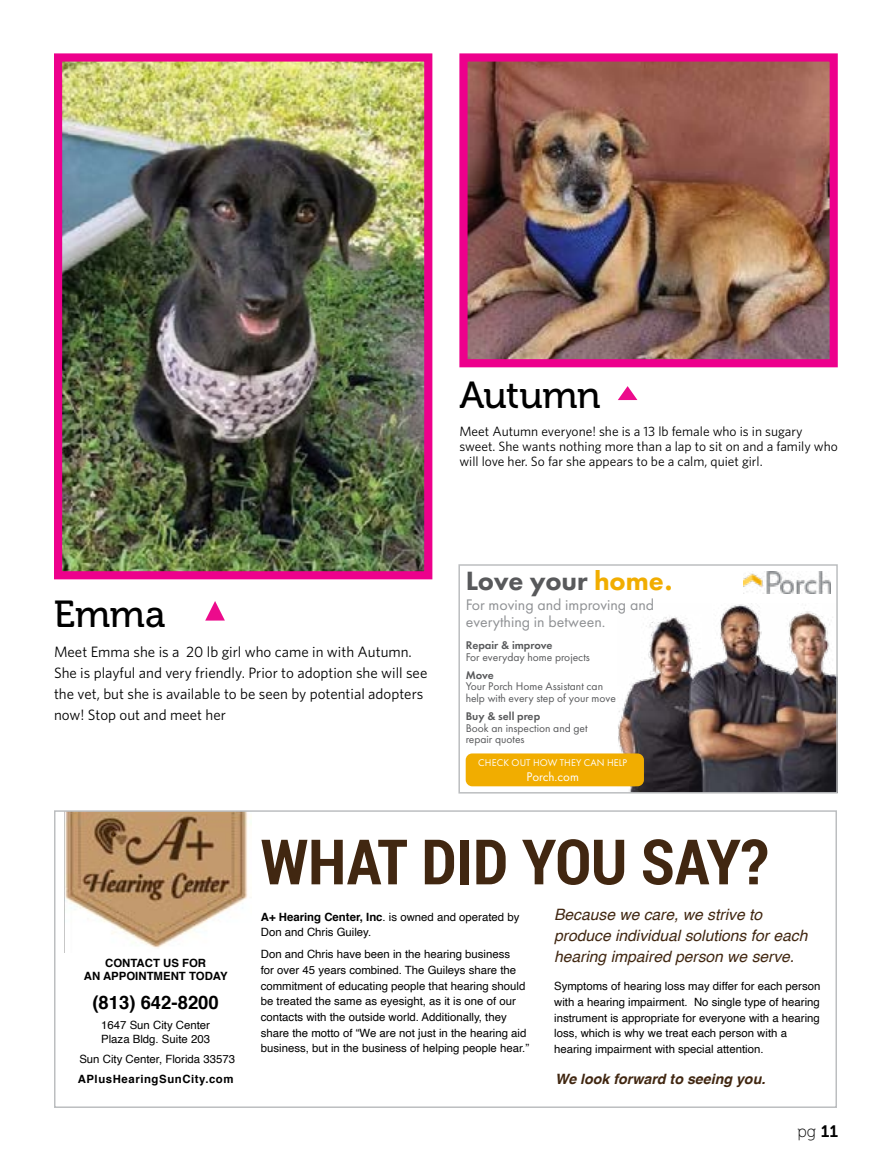
<style>
.page{position:relative;width:891px;height:1162px;background:#fff}
.page>*{position:absolute;margin:0;border:0;box-sizing:border-box;transform-origin:0 0}
.t1{font:700 62.7px "Roboto Condensed";color:#412711}
.t2{font:37.5px "Museo 500";letter-spacing:-.005em;color:#000}
.t3{font:800 27.45px "Futura PT";color:#58595b}
.t4{font:700 18.45px "Helvetica";color:#000}
.t5{font:16.5px "Museo 100";color:#000}
.t6{font:15.9px/17.4px "Futura PT";color:#8f9194}
.t7{font:italic 15.6px/21.3px "Helvetica";color:#412711}
.t8{font:15px/21px "Whitney HTF";color:#000}
.t9{font:italic 700 14.25px "Helvetica";color:#412711}
.t10{font:13.5px/15px "Whitney HTF";color:#000}
.t11{font:13.05px "Futura PT";color:#fff}
.t12{font:11.55px/11.6px "Futura PT";color:#58595b}
.t13{font:600 11.55px "Futura PT";color:#58595b}
.t14{font:11.4px/15.6px "Helvetica";color:#000}
.t15{font:700 11.4px/13.6px "Helvetica";color:#000;text-align:center}
.t16{font:700 11.4px "Helvetica";letter-spacing:.05em;color:#000}
.t17{font:10.05px "Futura PT";letter-spacing:.01em;color:#fff}
.s1{color:#f1ad00}
.s2{font-weight:700}
.s3{font-family:"Museo 700"}
</style>
<div class="page">
<img style="left:468px;top:62px;width:361px;height:296px">
<div style="left:459px;top:53px;width:379px;height:314px;border:8px solid #ed008c"></div>
<img style="left:63px;top:62px;width:360px;height:508px">
<div style="left:54px;top:53px;width:378px;height:526px;border:8px solid #ed008c"></div>
<svg style="left:618px;top:386px;width:19px;height:14px"></svg>
<svg style="left:205px;top:601px;width:20px;height:19px"></svg>
<img style="left:65px;top:813px;width:183px;height:135px">
<div style="left:54px;top:810px;width:783px;height:298px;border:2px solid #bcbec0"></div>
<img style="left:743px;top:571px;width:88px;height:23px">
<img style="left:617px;top:603px;width:218px;height:187px">
<div style="left:466px;top:753px;width:178px;height:33px;background:#f1ad00;border-radius:6px"></div>
<div style="left:458px;top:564px;width:380px;height:229px;border:2px solid #bcbec0"></div>
<h2 class="t2" style="left:459px;top:375px;width:143px">Autumn</h2>
<p class="t10" style="left:459px;top:423px;width:380px">Meet Autumn everyone! she is a 13 lb female who is in sugary sweet. She wants nothing more than a lap to sit on and a family who will love her. So far she appears to be a calm, quiet girl.</p>
<h2 class="t2" style="left:54px;top:593px;width:113px">Emma</h2>
<h3 class="t8" style="left:54px;top:640px;width:375px">Meet Emma she is a 20 lb girl who came in with Autumn.<br>She is playful and very friendly. Prior to adoption she will see the vet, but she is available to be seen by potential adopters now! Stop out and meet her</h3>
<h3 class="t3" style="left:466px;top:564px;width:208px">Love your <span class="s1">home.</span></h3>
<h3 class="t6" style="left:466px;top:596px;width:190px">For moving and improving and everything in between.</h3>
<p class="t13" style="left:466px;top:638px;width:88px">Repair &amp; improve</p>
<p class="t12" style="left:466px;top:651px;width:126px">For everyday home projects</p>
<p class="t13" style="left:466px;top:667px;width:30px">Move</p>
<p class="t12" style="left:466px;top:680px;width:152px">Your Porch Home Assistant can help with every step of your move</p>
<p class="t13" style="left:466px;top:709px;width:76px">Buy &amp; sell prep</p>
<p class="t12" style="left:466px;top:722px;width:123px">Book an inspection and get repair quotes</p>
<p class="t17" style="left:478px;top:756px;width:150px">CHECK OUT HOW THEY CAN HELP</p>
<p class="t11" style="left:527px;top:768px;width:54px">Porch.com</p>
<p class="t15" style="left:84px;top:956px;width:145px">CONTACT US FOR<br>AN APPOINTMENT TODAY</p>
<h3 class="t4" style="left:92px;top:987px;width:128px">(813) 642-8200</h3>
<p class="t14" style="left:101px;top:1018px;width:110px;line-height:13.6px">1647 Sun City Center<br>Plaza Bldg. Suite 203</p>
<p class="t14" style="left:79px;top:1051px;width:157px">Sun City Center, Florida 33573</p>
<p class="t16" style="left:78px;top:1069px;width:157px">APlusHearingSunCity.com</p>
<h1 class="t1" style="left:261px;top:818px;width:509px">WHAT DID YOU SAY?</h1>
<p class="t14" style="left:261px;top:909px;width:260px"><span class="s2">A+ Hearing Center, Inc</span>. is owned and operated by<br>Don and Chris Guiley.</p>
<p class="t14" style="left:261px;top:946px;width:270px">Don and Chris have been in the hearing business<br>for over 45 years combined. The Guileys share the commitment of educating people that hearing should be treated the same as eyesight, as it is one of our contacts with the outside world. Additionally, they share the motto of “We are not just in the hearing aid business, but in the business of helping people hear.”</p>
<h3 class="t7" style="left:554px;top:903px;width:255px">Because we care, we strive to produce individual solutions for each hearing impaired person we serve.</h3>
<p class="t14" style="left:554px;top:978px;width:268px">Symptoms of hearing loss may differ for each person with a hearing impairment. No single type of hearing instrument is appropriate for everyone with a hearing loss, which is why we treat each person with a hearing impairment with special attention.</p>
<p class="t9" style="left:555px;top:1066px;width:212px">We look forward to seeing you.</p>
<h3 class="t5" style="left:797px;top:1122px;width:42px">pg <span class="s3">11</span></h3>
</div>
